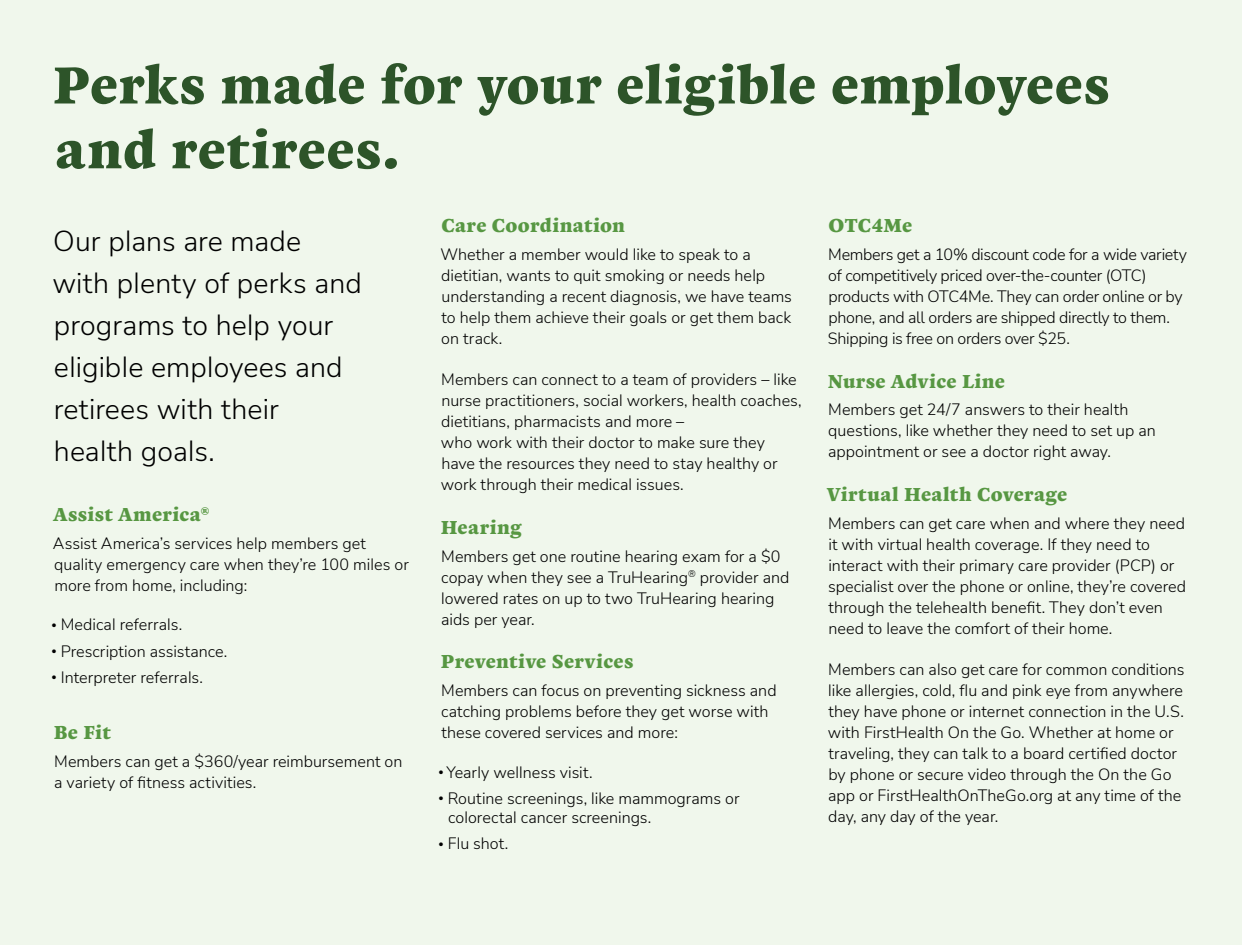
<style>
.page{position:relative;width:1242px;height:945px;background:#f0f7ec}
.page>*{position:absolute;margin:0;border:0;box-sizing:border-box;transform-origin:0 0}
.t1{font:700 54px/64.8px "Zenon";letter-spacing:.01em;color:#2d5429}
.t2{font:300 28.5px/42px "Nunito Sans";letter-spacing:.005em;color:#000}
.t3{font:700 19.5px "Zenon";letter-spacing:.02em;color:#579742}
.t4{font:300 16.2px/21px "Nunito Sans";color:#000}
.t5{font:300 16.2px/21px "Nunito Sans";letter-spacing:-.02em;color:#000}
.s1{font-family:"Avenir Next LT Pro";font-size:10.5px}
</style>
<div class="page">
<h1 class="t1" style="left:53px;top:49px;width:1059px">Perks made for your eligible employees and retirees.</h1>
<h2 class="t2" style="left:52px;top:219px;width:311px">Our plans are made with plenty of perks and programs to help your eligible employees and retirees with their health goals.</h2>
<p class="t3" style="left:53px;top:500px;width:158px">Assist America<sup>®</sup></p>
<p class="t4" style="left:53px;top:532px;width:358px">Assist America’s services help members get quality emergency care when they’re 100 miles or more from home, including:</p>
<p class="t4" style="left:52px;top:614px;width:132px"><span class="s1">•</span> Medical referrals.</p>
<p class="t4" style="left:52px;top:640px;width:177px"><span class="s1">•</span> Prescription assistance.</p>
<p class="t4" style="left:52px;top:666px;width:153px"><span class="s1">•</span> Interpreter referrals.</p>
<p class="t3" style="left:54px;top:717px;width:59px">Be Fit</p>
<p class="t4" style="left:54px;top:750px;width:350px">Members can get a $360/year reimbursement on a variety of fitness activities.</p>
<p class="t3" style="left:441px;top:211px;width:185px">Care Coordination</p>
<p class="t4" style="left:440px;top:243px;width:353px">Whether a member would like to speak to a dietitian, wants to quit smoking or needs help understanding a recent diagnosis, we have teams to help them achieve their goals or get them back on track.</p>
<p class="t4" style="left:441px;top:368px;width:362px">Members can connect to a team of providers – like nurse practitioners, social workers, health coaches, dietitians, pharmacists and more –<br>who work with their doctor to make sure they have the resources they need to stay healthy or work through their medical issues.</p>
<p class="t3" style="left:441px;top:512px;width:83px">Hearing</p>
<p class="t4" style="left:441px;top:545px;width:350px">Members get one routine hearing exam for a $0 copay when they see a TruHearing<sup>®</sup> provider and lowered rates on up to two TruHearing hearing aids per year.</p>
<p class="t3" style="left:441px;top:647px;width:194px">Preventive Services</p>
<p class="t4" style="left:441px;top:679px;width:337px">Members can focus on preventing sickness and catching problems before they get worse with these covered services and more:</p>
<p class="t4" style="left:439px;top:761px;width:155px"><span class="s1">•</span> Yearly wellness visit.</p>
<p class="t4" style="left:448px;top:788px;width:293px;line-height:19.4px;text-indent:-9px"><span class="s1">•</span> Routine screenings, like mammograms or colorectal cancer screenings.</p>
<p class="t4" style="left:439px;top:832px;width:71px"><span class="s1">•</span> Flu shot.</p>
<p class="t3" style="left:828px;top:211px;width:85px">OTC4Me</p>
<p class="t5" style="left:828px;top:243px;width:361px">Members get a 10% discount code for a wide variety of competitively priced over-the-counter (OTC) products with OTC4Me. They can order online or by phone, and all orders are shipped directly to them.<br>Shipping is free on orders over $25.</p>
<p class="t3" style="left:828px;top:366px;width:179px">Nurse Advice Line</p>
<p class="t4" style="left:828px;top:399px;width:329px">Members get 24/7 answers to their health questions, like whether they need to set up an appointment or see a doctor right away.</p>
<p class="t3" style="left:827px;top:480px;width:242px">Virtual Health Coverage</p>
<p class="t4" style="left:828px;top:512px;width:359px">Members can get care when and where they need it with virtual health coverage. If they need to interact with their primary care provider (PCP) or specialist over the phone or online, they’re covered through the telehealth benefit. They don’t even need to leave the comfort of their home.</p>
<p class="t4" style="left:828px;top:658px;width:358px">Members can also get care for common conditions like allergies, cold, flu and pink eye from anywhere they have phone or internet connection in the U.S. with FirstHealth On the Go. Whether at home or traveling, they can talk to a board certified doctor by phone or secure video through the On the Go app or FirstHealthOnTheGo.org at any time of the day, any day of the year.</p>
</div>
